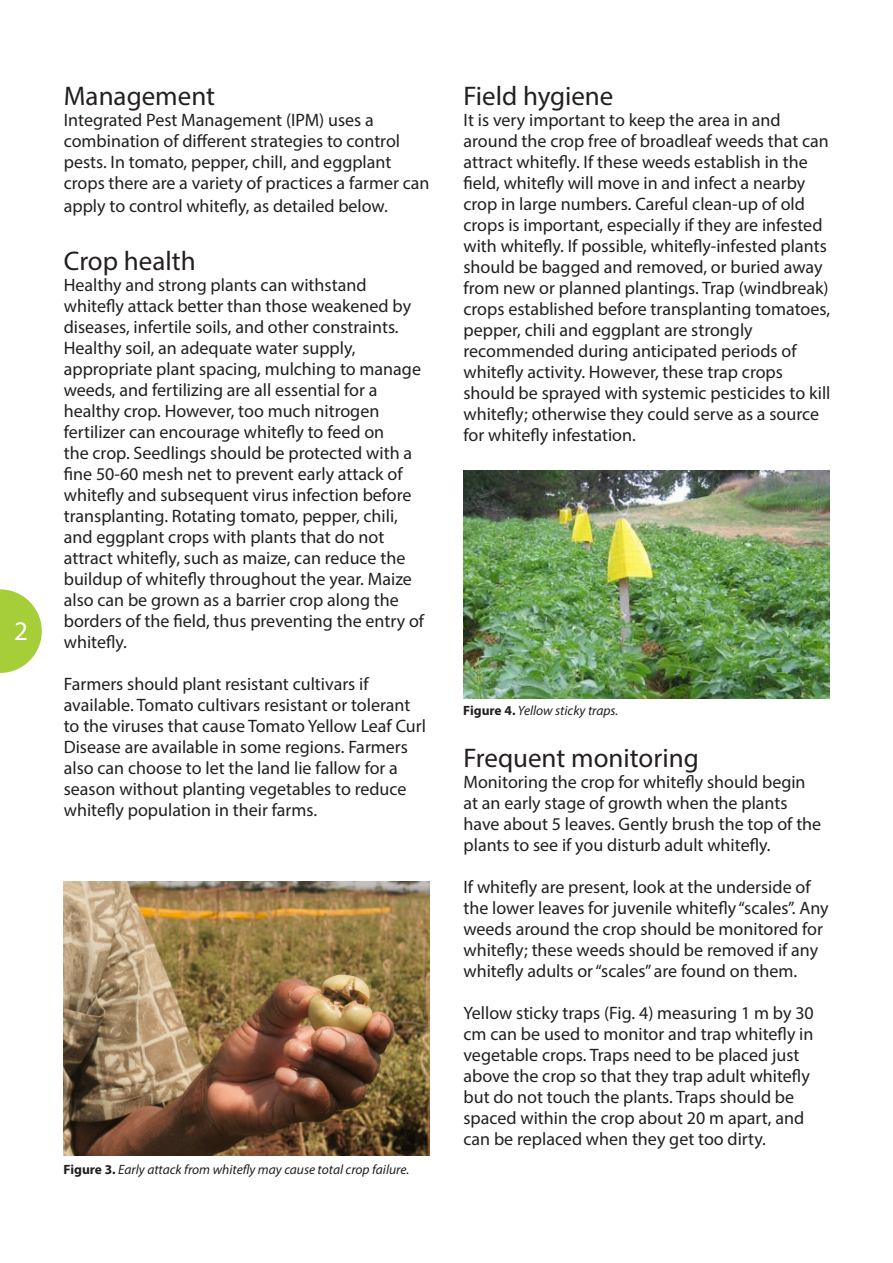
<style>
.page{position:relative;width:893px;height:1263px;background:#fff}
.page>*{position:absolute;margin:0;border:0;box-sizing:border-box;transform-origin:0 0}
.Paragraph_Style_1{font:27px "Myriad Pro";color:#231f20}
.t1{font:27px "Myriad Pro";color:#fff}
.Paragraph_Style_1-2{font:18px/21px "Myriad Pro";color:#231f20}
.Paragraph_Style_1-3{font:italic 13.5px "Myriad Pro";color:#231f20}
.s1{font-weight:700;font-style:normal}
</style>
<div class="page">
<svg style="left:0;top:589px;width:42px;height:84px"></svg>
<img style="left:64px;top:881px;width:366px;height:274px">
<img style="left:463px;top:471px;width:366px;height:228px">
<p class="t1" style="left:14px;top:614px;width:15px">2</p>
<p class="Paragraph_Style_1" style="left:64px;top:80px;width:153px">Management</p>
<p class="Paragraph_Style_1-2" style="left:64px;top:109px;width:367px">Integrated Pest Management (IPM) uses a combination of different strategies to control pests. In tomato, pepper, chilI, and eggplant crops there are a variety of practices a farmer can apply to control whitefly, as detailed below.</p>
<p class="Paragraph_Style_1" style="left:64px;top:244px;width:133px">Crop health</p>
<p class="Paragraph_Style_1-2" style="left:64px;top:274px;width:362px">Healthy and strong plants can withstand whitefly attack better than those weakened by diseases, infertile soils, and other constraints.<br>Healthy soil, an adequate water supply, appropriate plant spacing, mulching to manage weeds, and fertilizing are all essential for a healthy crop. However, too much nitrogen fertilizer can encourage whitefly to feed on<br>the crop. Seedlings should be protected with a fine 50-60 mesh net to prevent early attack of whitefly and subsequent virus infection before transplanting. Rotating tomato, pepper, chili, and eggplant crops with plants that do not attract whitefly, such as maize, can reduce the buildup of whitefly throughout the year. Maize also can be grown as a barrier crop along the borders of the field, thus preventing the entry of whitefly.</p>
<p class="Paragraph_Style_1-2" style="left:64px;top:673px;width:364px">Farmers should plant resistant cultivars if available. Tomato cultivars resistant or tolerant to the viruses that cause Tomato Yellow Leaf Curl Disease are available in some regions. Farmers also can choose to let the land lie fallow for a season without planting vegetables to reduce whitefly population in their farms.</p>
<p class="Paragraph_Style_1-3" style="left:64px;top:1161px;width:347px"><span class="s1">Figure 3.</span> Early attack from whitefly may cause total crop failure.</p>
<p class="Paragraph_Style_1" style="left:463px;top:80px;width:151px">Field hygiene</p>
<p class="Paragraph_Style_1-2" style="left:463px;top:109px;width:368px">It is very important to keep the area in and around the crop free of broadleaf weeds that can attract whitefly. If these weeds establish in the field, whitefly will move in and infect a nearby crop in large numbers. Careful clean-up of old crops is important, especially if they are infested with whitefly. If possible, whitefly-infested plants should be bagged and removed, or buried away from new or planned plantings. Trap (windbreak) crops established before transplanting tomatoes, pepper, chiIi and eggplant are strongly recommended during anticipated periods of whitefly activity. However, these trap crops should be sprayed with systemic pesticides to kill whitefly; otherwise they could serve as a source for whitefly infestation.</p>
<p class="Paragraph_Style_1-3" style="left:463px;top:702px;width:156px"><span class="s1">Figure 4.</span> Yellow sticky traps.</p>
<p class="Paragraph_Style_1" style="left:463px;top:741px;width:237px">Frequent monitoring</p>
<p class="Paragraph_Style_1-2" style="left:463px;top:771px;width:359px">Monitoring the crop for whitefly should begin at an early stage of growth when the plants have about 5 leaves. Gently brush the top of the plants to see if you disturb adult whitefly.</p>
<p class="Paragraph_Style_1-2" style="left:463px;top:876px;width:367px">If whitefly are present, look at the underside of the lower leaves for juvenile whitefly “scales”. Any weeds around the crop should be monitored for whitefly; these weeds should be removed if any whitefly adults or “scales” are found on them.</p>
<p class="Paragraph_Style_1-2" style="left:463px;top:1002px;width:352px">Yellow sticky traps (Fig. 4) measuring 1 m by 30 cm can be used to monitor and trap whitefly in vegetable crops. Traps need to be placed just above the crop so that they trap adult whitefly but do not touch the plants. Traps should be spaced within the crop about 20 m apart, and can be replaced when they get too dirty.</p>
</div>
